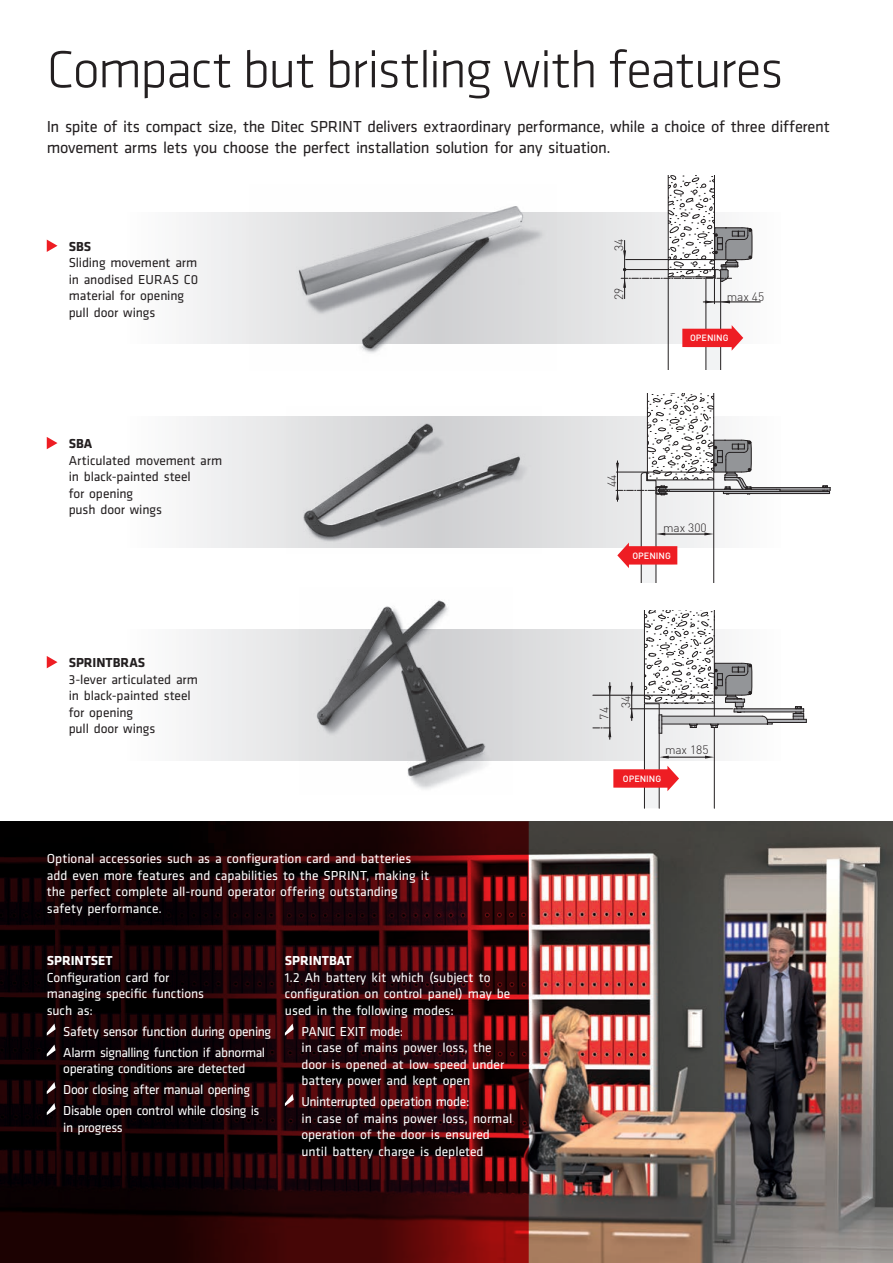
<style>
.page{position:relative;width:893px;height:1263px;background:#fff}
.page>*{position:absolute;margin:0;border:0;box-sizing:border-box;transform-origin:0 0}
.Cover_Headline_28_-1{font:300 54px "Klavika";letter-spacing:-.025em;color:#231f20}
.Bodytext_9_-15{font:16.5px/21px "Klavika";letter-spacing:-.02em;color:#231f20}
.Bodytext_9_-15-2{font:13.5px/16.5px "Klavika";letter-spacing:-.005em;color:#fff}
.Bodytext_9su10_8_-15{font:13.5px/16.5px "Klavika";letter-spacing:-.01em;color:#231f20}
.Bodytext_9_-15-3{font:13.5px/16.5px "Klavika";letter-spacing:-.03em;color:#fff}
.Bodytext_9_-15-4{font:13.5px "Klavika";letter-spacing:-.025em;color:#fff}
.Bodytext_9_-15-5{font:700 13.5px "Klavika";color:#fff}
.titolo_oggetti{font:700 13.5px "Klavika";color:#231f20}
.t1{font:300 12px "DIN Pro";color:#231f20}
.t2{font:700 10.65px "DIN Pro";color:#fff}
.t3{font:700 9.3px "DIN Pro";color:#fff}
.t4{font:500 9px "DIN Pro";color:#fff}
</style>
<div class="page">
<svg style="left:46px;top:416px;width:570px;height:131px"></svg>
<svg style="left:46px;top:213px;width:715px;height:131px"></svg>
<svg style="left:46px;top:629px;width:672px;height:131px"></svg>
<svg style="left:47px;top:240px;width:11px;height:12px"></svg>
<svg style="left:47px;top:437px;width:11px;height:12px"></svg>
<svg style="left:47px;top:656px;width:11px;height:12px"></svg>
<img style="left:250px;top:212px;width:306px;height:141px">
<img style="left:299px;top:600px;width:214px;height:189px">
<img style="left:287px;top:416px;width:255px;height:132px">
<div style="left:644px;top:703px;width:15px;height:106px;background:#f2f3f4;border:1px solid #231f20"></div>
<hr style="left:714px;top:703px;width:1px;height:105px;background:#231f20">
<hr style="left:663px;top:757px;width:44px;height:1px;background:#231f20">
<hr style="left:593px;top:695px;width:120px;height:1px;background:#231f20">
<hr style="left:630px;top:708px;width:103px;height:1px;background:#231f20">
<svg style="left:659px;top:756px;width:10px;height:2px"></svg>
<svg style="left:705px;top:756px;width:9px;height:2px"></svg>
<hr style="left:631px;top:682px;width:1px;height:38px;background:#231f20">
<svg style="left:630px;top:686px;width:3px;height:9px"></svg>
<svg style="left:630px;top:709px;width:3px;height:9px"></svg>
<hr style="left:610px;top:682px;width:1px;height:57px;background:#231f20">
<svg style="left:608px;top:686px;width:3px;height:9px"></svg>
<svg style="left:613px;top:766px;width:66px;height:25px"></svg>
<svg style="left:593px;top:728px;width:18px;height:9px"></svg>
<svg style="left:644px;top:610px;width:163px;height:124px"></svg>
<img style="left:299px;top:206px;width:224px;height:143px">
<img style="left:315px;top:601px;width:170px;height:175px">
<img style="left:304px;top:424px;width:216px;height:112px">
<img style="left:529px;top:821px;width:364px;height:442px">
<svg style="left:0;top:821px;width:529px;height:442px;background:#260407"></svg>
<svg style="left:47px;top:1023px;width:9px;height:13px"></svg>
<svg style="left:47px;top:1044px;width:9px;height:13px"></svg>
<svg style="left:47px;top:1082px;width:9px;height:12px"></svg>
<svg style="left:47px;top:1103px;width:9px;height:12px"></svg>
<svg style="left:285px;top:1023px;width:9px;height:13px"></svg>
<svg style="left:285px;top:1094px;width:9px;height:12px"></svg>
<hr style="left:703px;top:302px;width:57px;height:1px;background:#231f20">
<svg style="left:621px;top:176px;width:131px;height:194px"></svg>
<svg style="left:616px;top:393px;width:215px;height:190px"></svg>
<div style="left:685px;top:330px;width:48px;height:15px;background:#ee1d23"></div>
<div style="left:628px;top:548px;width:48px;height:15px;background:#ee1d23"></div>
<div style="left:614px;top:771px;width:56px;height:15px;background:#ee1d23"></div>
<p class="Cover_Headline_28_-1" style="left:47px;top:40px;width:738px">Compact but bristling with features</p>
<p class="Bodytext_9_-15" style="left:47px;top:117px;width:784px">In spite of its compact size, the Ditec SPRINT delivers extraordinary performance, while a choice of three different movement arms lets you choose the perfect installation solution for any situation.</p>
<p class="titolo_oggetti" style="left:69px;top:239px;width:24px">SBS</p>
<p class="Bodytext_9su10_8_-15" style="left:69px;top:255px;width:131px">Sliding movement arm in anodised EURAS C0 material for opening pull door wings</p>
<p class="titolo_oggetti" style="left:69px;top:436px;width:25px">SBA</p>
<p class="Bodytext_9su10_8_-15" style="left:69px;top:452px;width:155px">Articulated movement arm in black-painted steel<br>for opening<br>push door wings</p>
<p class="titolo_oggetti" style="left:69px;top:655px;width:78px">SPRINTBRAS</p>
<p class="Bodytext_9su10_8_-15" style="left:69px;top:671px;width:131px">3-lever articulated arm in black-painted steel for opening<br>pull door wings</p>
<p class="Bodytext_9_-15-2" style="left:47px;top:851px;width:384px">Optional accessories such as a configuration card and batteries add even more features and capabilities to the SPRINT, making it the perfect complete all-round operator offering outstanding safety performance.</p>
<p class="Bodytext_9_-15-5" style="left:47px;top:953px;width:67px">SPRINTSET</p>
<p class="Bodytext_9_-15-2" style="left:47px;top:969px;width:159px">Configuration card for managing specific functions such as:</p>
<p class="Bodytext_9_-15-4" style="left:63px;top:1024px;width:209px">Safety sensor function during opening</p>
<p class="Bodytext_9_-15-3" style="left:63px;top:1044px;width:203px">Alarm signalling function if abnormal operating conditions are detected</p>
<p class="Bodytext_9_-15-3" style="left:63px;top:1082px;width:188px">Door closing after manual opening</p>
<p class="Bodytext_9_-15-3" style="left:63px;top:1103px;width:198px">Disable open control while closing is in progress</p>
<p class="Bodytext_9_-15-5" style="left:285px;top:953px;width:68px">SPRINTBAT</p>
<p class="Bodytext_9_-15-2" style="left:285px;top:969px;width:227px">1.2 Ah battery kit which (subject to configuration on control panel) may be used in the following modes:</p>
<p class="Bodytext_9_-15-4" style="left:301px;top:1024px;width:103px">PANIC EXIT mode:</p>
<p class="Bodytext_9_-15-2" style="left:301px;top:1040px;width:204px">in case of mains power loss, the door is opened at low speed under battery power and kept open</p>
<p class="Bodytext_9_-15-4" style="left:301px;top:1094px;width:170px">Uninterrupted operation mode:</p>
<p class="Bodytext_9_-15-2" style="left:301px;top:1110px;width:212px">in case of mains power loss, normal operation of the door is ensured until battery charge is depleted</p>
<p class="t1" style="left:610px;top:251px;width:14px;rotate:-90deg">34</p>
<p class="t1" style="left:610px;top:300px;width:14px;rotate:-90deg">29</p>
<p class="t1" style="left:727px;top:287px;width:39px">max 45</p>
<p class="t3" style="left:686px;top:330px;width:48px">APERTURA</p>
<p class="t4" style="left:690px;top:332px;width:40px">OPENING</p>
<p class="t1" style="left:602px;top:487px;width:14px;rotate:-90deg">44</p>
<p class="t1" style="left:663px;top:518px;width:45px">max 300</p>
<p class="t3" style="left:628px;top:548px;width:48px">APERTURA</p>
<p class="t4" style="left:632px;top:549px;width:40px">OPENING</p>
<p class="t1" style="left:595px;top:720px;width:14px;rotate:-90deg">74</p>
<p class="t1" style="left:617px;top:708px;width:14px;rotate:-90deg">34</p>
<p class="t1" style="left:665px;top:741px;width:45px">max 185</p>
<p class="t2" style="left:616px;top:769px;width:55px">APERTURA</p>
<p class="t4" style="left:623px;top:773px;width:40px">OPENING</p>
</div>
